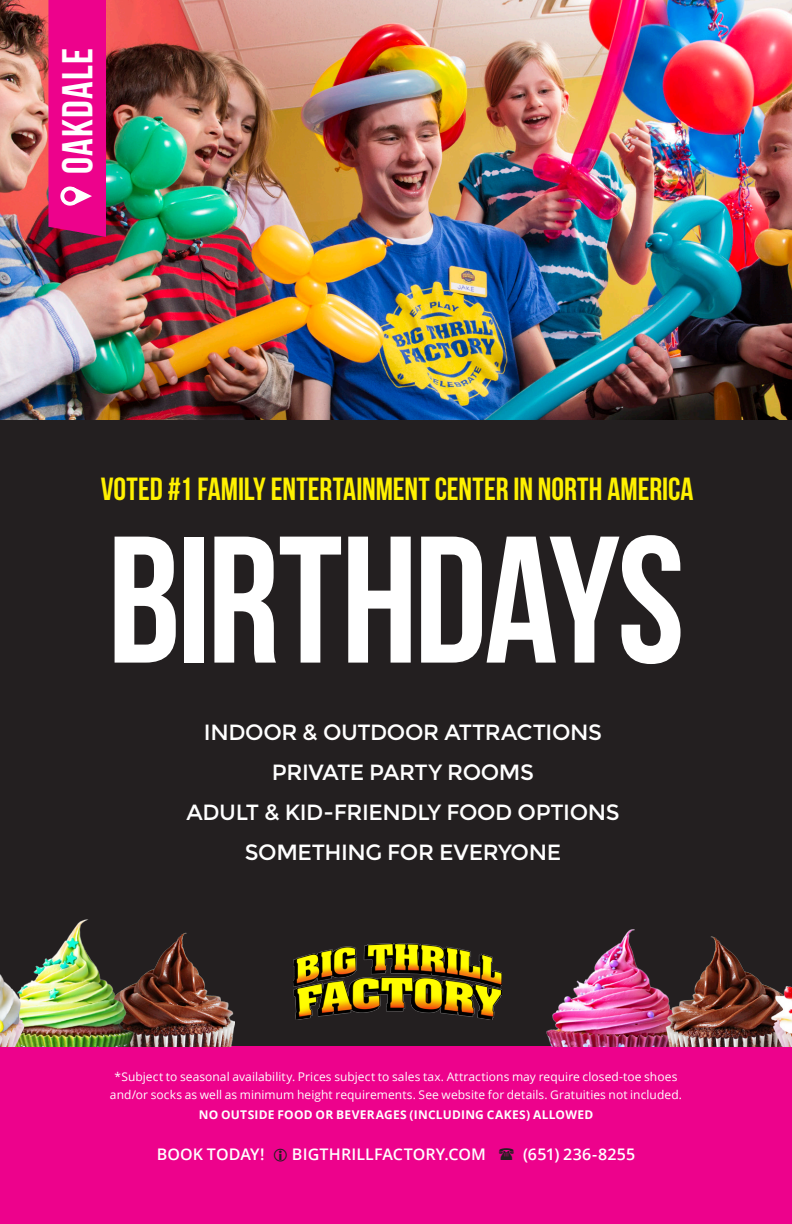
<style>
.page{position:relative;width:792px;height:1224px;background:#fff}
.page>*{position:absolute;margin:0;border:0;box-sizing:border-box;transform-origin:0 0}
.t1{font:180px "Bebas Neue";letter-spacing:-.015em;color:#fff}
.t2{font:43.2px "Bebas Neue";letter-spacing:.03em;color:#fff}
.t3{font:32px "Bebas Neue";letter-spacing:-.005em;color:#fff101}
.t4{font:22px "Montserrat";letter-spacing:-.02em;color:#fff}
.t5{font:600 16px "Open Sans";letter-spacing:.005em;color:#fff}
.t6{font:12px/18px "Open Sans";letter-spacing:.005em;color:#fff;text-align:center}
.t7{font:700 12px "Open Sans";letter-spacing:.02em;color:#fff}
</style>
<div class="page">
<img style="left:0;top:0;width:792px;height:420px">
<div style="left:0;top:420px;width:792px;height:626px;background:#231f20"></div>
<div style="left:0;top:1046px;width:792px;height:178px;background:#ed028c"></div>
<img style="left:546px;top:929px;width:246px;height:117px">
<img style="left:294px;top:943px;width:208px;height:77px">
<img style="left:0;top:919px;width:235px;height:128px">
<div style="left:48px;top:0;width:58px;height:237px;background:#ed028c"></div>
<div style="left:64px;top:190px;width:12px;height:12px;background:#ed028c;border-radius:50%"></div>
<p class="t2" style="left:54px;top:174px;width:128px;rotate:-90deg">OAKDALE</p>
<p class="t3" style="left:101px;top:471px;width:594px">VOTED #1 FAMILY ENTERTAINMENT CENTER IN NORTH AMERICA</p>
<p class="t1" style="left:107px;top:502px;width:579px">BIRTHDAYS</p>
<p class="t4" style="left:204px;top:719px;width:400px">INDOOR &amp; OUTDOOR ATTRACTIONS</p>
<p class="t4" style="left:272px;top:759px;width:264px">PRIVATE PARTY ROOMS</p>
<p class="t4" style="left:186px;top:799px;width:435px">ADULT &amp; KID-FRIENDLY FOOD OPTIONS</p>
<p class="t4" style="left:245px;top:839px;width:318px">SOMETHING FOR EVERYONE</p>
<p class="t6" style="left:110px;top:1068px;width:574px">*Subject to seasonal availability. Prices subject to sales tax. Attractions may require closed-toe shoes and/or socks as well as minimum height requirements. See website for details. Gratuities not included.</p>
<p class="t7" style="left:199px;top:1106px;width:396px">NO OUTSIDE FOOD OR BEVERAGES (INCLUDING CAKES) ALLOWED</p>
<p class="t5" style="left:157px;top:1143px;width:109px">BOOK TODAY!</p>
<p class="t5" style="left:292px;top:1143px;width:196px">BIGTHRILLFACTORY.COM</p>
<p class="t5" style="left:523px;top:1143px;width:114px">(651) 236-8255</p>
</div>
